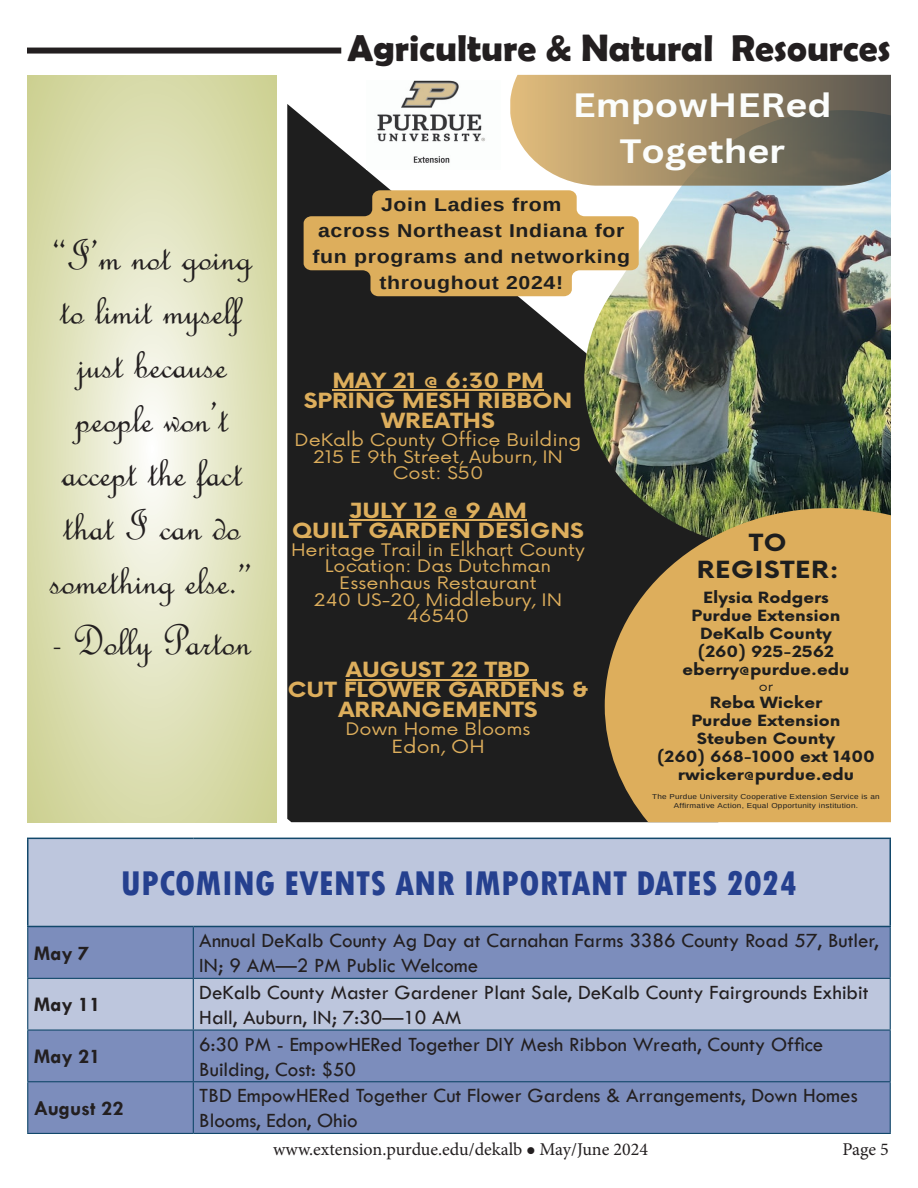
<style>
.page{position:relative;width:918px;height:1188px;background:#fff}
.page>*{position:absolute;margin:0;border:0;box-sizing:border-box;transform-origin:0 0}
.t1{font:45px/54px "French Script";color:#231f20;text-align:center}
.t2{font:700 37.5px "Berlin Sans FB Demi";color:#231f20}
.t3{font:800 condensed 36px "Tw Cen";color:#25408f}
.t4{font:700 32.85px/45.9px "Canva Sans";color:#fbfdfc;text-align:center;scale:1.14 1}
.t5{font:700 23.1px/27.3px "Now";letter-spacing:.03em;color:#1e1e1e;text-align:center;scale:1.14 1}
.t6{font:21px/25.2px "Tw Cen";color:#231f20}
.t7{font:700 21px "Tw Cen";color:#231f20}
.t8{font:700 20.4px/20px "Now";color:#ddae5c;text-align:center;scale:1.14 1}
.t9{font:700 18.6px/26px "Arimo";letter-spacing:.03em;color:#1e1e1e;text-align:center;scale:1.14 1}
.t10{font:18px "Minion Pro";color:#231f20}
.t11{font:17.7px "Now";color:#ddae5c;scale:1.14 1}
.t12{font:16.8px/16.6px "Now";color:#ddae5c;text-align:center;scale:1.14 1}
.t13{font:700 15.15px/18px "Now";color:#1e1e1e;text-align:center;scale:1.14 1}
.t14{font:12.45px "Now";color:#1e1e1e;scale:1.14 1}
.t15{font:7.05px/9.4px "Arimo";letter-spacing:.03em;color:#1e1e1e;text-align:center;scale:1.14 1}
</style>
<div class="page">
<div style="left:27px;top:48px;width:314px;height:6px;background:#231f20"></div>
<div style="left:28px;top:839px;width:862px;height:87px;background:#bdc6dd"></div>
<svg style="left:28px;top:927px;width:862px;height:206px;background:#8b9ac3"></svg>
<hr style="left:890px;top:839px;width:1px;height:87px;background:#12486b">
<hr style="left:27px;top:927px;width:1px;height:51px;background:#12486b">
<hr style="left:193px;top:927px;width:1px;height:51px;background:#12486b">
<hr style="left:890px;top:927px;width:1px;height:51px;background:#12486b">
<hr style="left:27px;top:978px;width:166px;height:1px;background:#12486b">
<hr style="left:27px;top:979px;width:1px;height:50px;background:#12486b">
<hr style="left:193px;top:978px;width:698px;height:1px;background:#12486b">
<hr style="left:193px;top:979px;width:1px;height:50px;background:#12486b">
<hr style="left:890px;top:979px;width:1px;height:50px;background:#12486b">
<hr style="left:27px;top:1029px;width:166px;height:2px;background:#12486b">
<hr style="left:27px;top:1031px;width:1px;height:50px;background:#12486b">
<hr style="left:193px;top:1029px;width:698px;height:2px;background:#12486b">
<hr style="left:193px;top:1031px;width:1px;height:50px;background:#12486b">
<hr style="left:890px;top:1031px;width:1px;height:50px;background:#12486b">
<hr style="left:27px;top:1081px;width:166px;height:1px;background:#12486b">
<hr style="left:27px;top:1082px;width:1px;height:51px;background:#12486b">
<hr style="left:193px;top:1081px;width:698px;height:1px;background:#12486b">
<hr style="left:193px;top:1082px;width:1px;height:51px;background:#12486b">
<hr style="left:890px;top:1082px;width:1px;height:51px;background:#12486b">
<hr style="left:27px;top:1133px;width:166px;height:1px;background:#12486b">
<hr style="left:193px;top:1133px;width:698px;height:1px;background:#12486b">
<hr style="left:27px;top:838px;width:166px;height:1px;background:#12486b">
<hr style="left:27px;top:839px;width:1px;height:87px;background:#12486b">
<hr style="left:193px;top:838px;width:698px;height:1px;background:#12486b">
<hr style="left:27px;top:926px;width:166px;height:1px;background:#12486b">
<hr style="left:193px;top:926px;width:698px;height:1px;background:#12486b">
<div style="left:287px;top:104px;width:318px;height:718px;background:#1e1e1e"></div>
<svg style="left:605px;top:508px;width:286px;height:314px;background:#bf9852"></svg>
<hr style="left:349px;top:519px;width:178px;height:2px;background:#ddae5c">
<hr style="left:346px;top:679px;width:184px;height:2px;background:#ddae5c">
<svg style="left:530px;top:679px;width:7px;height:2px"></svg>
<img style="left:304px;top:75px;width:587px;height:433px">
<svg style="left:27px;top:75px;width:249px;height:747px;background:#dfe1ba"></svg>
<h2 class="t2" style="left:348px;top:26px;width:545px">Agriculture &amp; Natural Resources</h2>
<p class="t1" style="left:50px;top:229px;width:206px">“I’m not going to limit myself just because people won’t accept the fact that I can do something else.”</p>
<p class="t1" style="left:53px;top:613px;width:199px">- Dolly Parton</p>
<p class="t4" style="left:573px;top:83px;width:229px">EmpowHERed<br>Together</p>
<p class="t9" style="left:313px;top:192px;width:280px">Join Ladies from<br>across Northeast Indiana for fun programs and networking throughout 2024!</p>
<p class="t8" style="left:304px;top:370px;width:237px">MAY 21 @ 6:30 PM<br>SPRING MESH RIBBON<br>WREATHS</p>
<p class="t12" style="left:295px;top:430px;width:253px">DeKalb County Office Building<br>215 E 9th Street, Auburn, IN<br>Cost: $50</p>
<p class="t8" style="left:292px;top:500px;width:258px">JULY 12 @ 9 AM<br>QUILT GARDEN DESIGNS</p>
<p class="t12" style="left:291px;top:540px;width:259px">Heritage Trail in Elkhart County<br>Location: Das Dutchman<br>Essenhaus Restaurant<br>240 US-20, Middlebury, IN<br>46540</p>
<p class="t8" style="left:288px;top:660px;width:265px">AUGUST 22 TBD<br>CUT FLOWER GARDENS &amp;<br>ARRANGEMENTS</p>
<p class="t12" style="left:345px;top:720px;width:164px">Down Home Blooms</p>
<p class="t11" style="left:391px;top:732px;width:83px">Edon, OH</p>
<p class="t5" style="left:697px;top:528px;width:126px">TO<br>REGISTER:</p>
<p class="t13" style="left:683px;top:588px;width:148px">Elysia Rodgers<br>Purdue Extension<br>DeKalb County (260) 925-2562 eberry@purdue.edu</p>
<p class="t14" style="left:759px;top:676px;width:14px">or</p>
<p class="t13" style="left:657px;top:693px;width:193px">Reba Wicker<br>Purdue Extension<br>Steuben County<br>(260) 668-1000 ext 1400 rwicker@purdue.edu</p>
<p class="t15" style="left:652px;top:792px;width:201px">The Purdue University Cooperative Extension Service is an<br>Affirmative Action, Equal Opportunity institution.</p>
<p class="t7" style="left:34px;top:941px;width:57px">May 7</p>
<p class="t7" style="left:34px;top:992px;width:68px">May 11</p>
<p class="t7" style="left:34px;top:1044px;width:68px">May 21</p>
<p class="t3" style="left:121px;top:862px;width:678px">UPCOMING EVENTS ANR IMPORTANT DATES 2024</p>
<p class="t6" style="left:199px;top:928px;width:681px">Annual DeKalb County Ag Day at Carnahan Farms 3386 County Road 57, Butler,<br>IN; 9 AM—2 PM Public Welcome</p>
<p class="t6" style="left:199px;top:980px;width:671px">DeKalb County Master Gardener Plant Sale, DeKalb County Fairgrounds Exhibit<br>Hall, Auburn, IN; 7:30—10 AM</p>
<p class="t6" style="left:199px;top:1031px;width:626px">6:30 PM - EmpowHERed Together DIY Mesh Ribbon Wreath, County Office<br>Building, Cost: $50</p>
<p class="t7" style="left:34px;top:1096px;width:91px">August 22</p>
<p class="t6" style="left:199px;top:1083px;width:660px">TBD EmpowHERed Together Cut Flower Gardens &amp; Arrangements, Down Homes<br>Blooms, Edon, Ohio</p>
<p class="t10" style="left:273px;top:1137px;width:376px">www.extension.purdue.edu/dekalb ● May/June 2024</p>
<p class="t10" style="left:843px;top:1137px;width:48px">Page 5</p>
</div>
